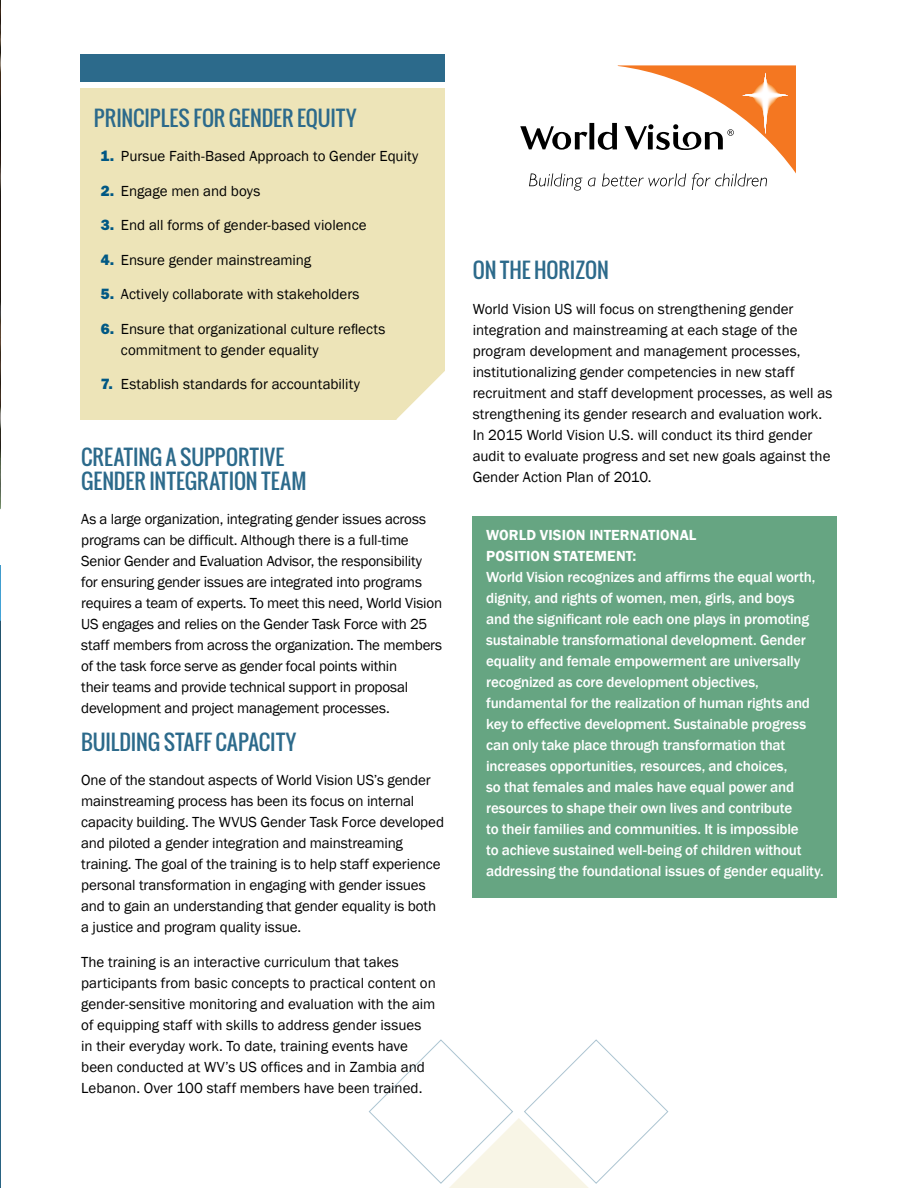
<style>
.page{position:relative;width:918px;height:1188px;background:#fff}
.page>*{position:absolute;margin:0;border:0;box-sizing:border-box;transform-origin:0 0}
.t1{font:21px/24px "Oswald";color:#2c6a8b}
.t2{font:15px/21px "Franklin Gothic";letter-spacing:-.005em;color:#000}
.t3{font:500 15px/21px "Franklin Gothic";letter-spacing:-.01em;color:#fff}
.t4{font:600 15px/21px "Franklin Gothic";letter-spacing:.01em;color:#fff}
.s1{font-weight:800;color:#005884}
</style>
<div class="page">
<svg style="left:520px;top:65px;width:276px;height:126px"></svg>
<hr style="left:0;top:565px;width:1px;height:623px;background:#265b79">
<hr style="left:0;top:1115px;width:1px;height:51px;background:#005884">
<img style="left:0;top:0;width:1px;height:509px">
<svg style="left:0;top:509px;width:1px;height:112px"></svg>
<svg style="left:369px;top:1039px;width:300px;height:149px"></svg>
<div style="left:473px;top:516px;width:364px;height:382px;background:#66a582"></div>
<div style="left:80px;top:89px;width:365px;height:331px;background:#ede4b8"></div>
<div style="left:80px;top:54px;width:365px;height:28px;background:#2c6a8b"></div>
<svg style="left:396px;top:371px;width:49px;height:49px"></svg>
<h1 class="t1" style="left:94px;top:106px;width:264px">PRINCIPLES FOR GENDER EQUITY</h1>
<p class="t2" style="left:101px;top:146px;width:319px"><span class="s1">1.</span> Pursue Faith-Based Approach to Gender Equity</p>
<p class="t2" style="left:101px;top:181px;width:161px"><span class="s1">2.</span> Engage men and boys</p>
<p class="t2" style="left:101px;top:215px;width:267px"><span class="s1">3.</span> End all forms of gender-based violence</p>
<p class="t2" style="left:101px;top:250px;width:212px"><span class="s1">4.</span> Ensure gender mainstreaming</p>
<p class="t2" style="left:101px;top:284px;width:260px"><span class="s1">5.</span> Actively collaborate with stakeholders</p>
<p class="t2" style="left:121px;top:319px;width:266px;text-indent:-20px"><span class="s1">6.</span> Ensure that organizational culture reflects commitment to gender equality</p>
<p class="t2" style="left:101px;top:374px;width:261px"><span class="s1">7.</span> Establish standards for accountability</p>
<h1 class="t1" style="left:81px;top:445px;width:227px">CREATING A SUPPORTIVE<br>GENDER INTEGRATION TEAM</h1>
<p class="t2" style="left:81px;top:509px;width:363px">As a large organization, integrating gender issues across programs can be difficult. Although there is a full-time Senior Gender and Evaluation Advisor, the responsibility for ensuring gender issues are integrated into programs requires a team of experts. To meet this need, World Vision US engages and relies on the Gender Task Force with 25 staff members from across the organization. The members of the task force serve as gender focal points within<br>their teams and provide technical support in proposal development and project management processes.</p>
<h1 class="t1" style="left:81px;top:730px;width:217px">BUILDING STAFF CAPACITY</h1>
<p class="t2" style="left:81px;top:770px;width:364px">One of the standout aspects of World Vision US’s gender mainstreaming process has been its focus on internal capacity building. The WVUS Gender Task Force developed and piloted a gender integration and mainstreaming training. The goal of the training is to help staff experience personal transformation in engaging with gender issues and to gain an understanding that gender equality is both a justice and program quality issue.</p>
<p class="t2" style="left:81px;top:952px;width:356px">The training is an interactive curriculum that takes participants from basic concepts to practical content on gender-sensitive monitoring and evaluation with the aim of equipping staff with skills to address gender issues in their everyday work. To date, training events have been conducted at WV’s US offices and in Zambia and Lebanon. Over 100 staff members have been trained.</p>
<h1 class="t1" style="left:473px;top:258px;width:138px">ON THE HORIZON</h1>
<p class="t2" style="left:473px;top:298px;width:361px">World Vision US will focus on strengthening gender integration and mainstreaming at each stage of the program development and management processes, institutionalizing gender competencies in new staff recruitment and staff development processes, as well as strengthening its gender research and evaluation work.<br>In 2015 World Vision U.S. will conduct its third gender audit to evaluate progress and set new goals against the Gender Action Plan of 2010.</p>
<p class="t4" style="left:486px;top:525px;width:212px">WORLD VISION INTERNATIONAL<br>POSITION STATEMENT:</p>
<p class="t3" style="left:486px;top:567px;width:339px">World Vision recognizes and affirms the equal worth, dignity, and rights of women, men, girls, and boys<br>and the significant role each one plays in promoting sustainable transformational development. Gender equality and female empowerment are universally recognized as core development objectives, fundamental for the realization of human rights and key to effective development. Sustainable progress can only take place through transformation that increases opportunities, resources, and choices,<br>so that females and males have equal power and resources to shape their own lives and contribute<br>to their families and communities. It is impossible<br>to achieve sustained well-being of children without addressing the foundational issues of gender equality.</p>
</div>
